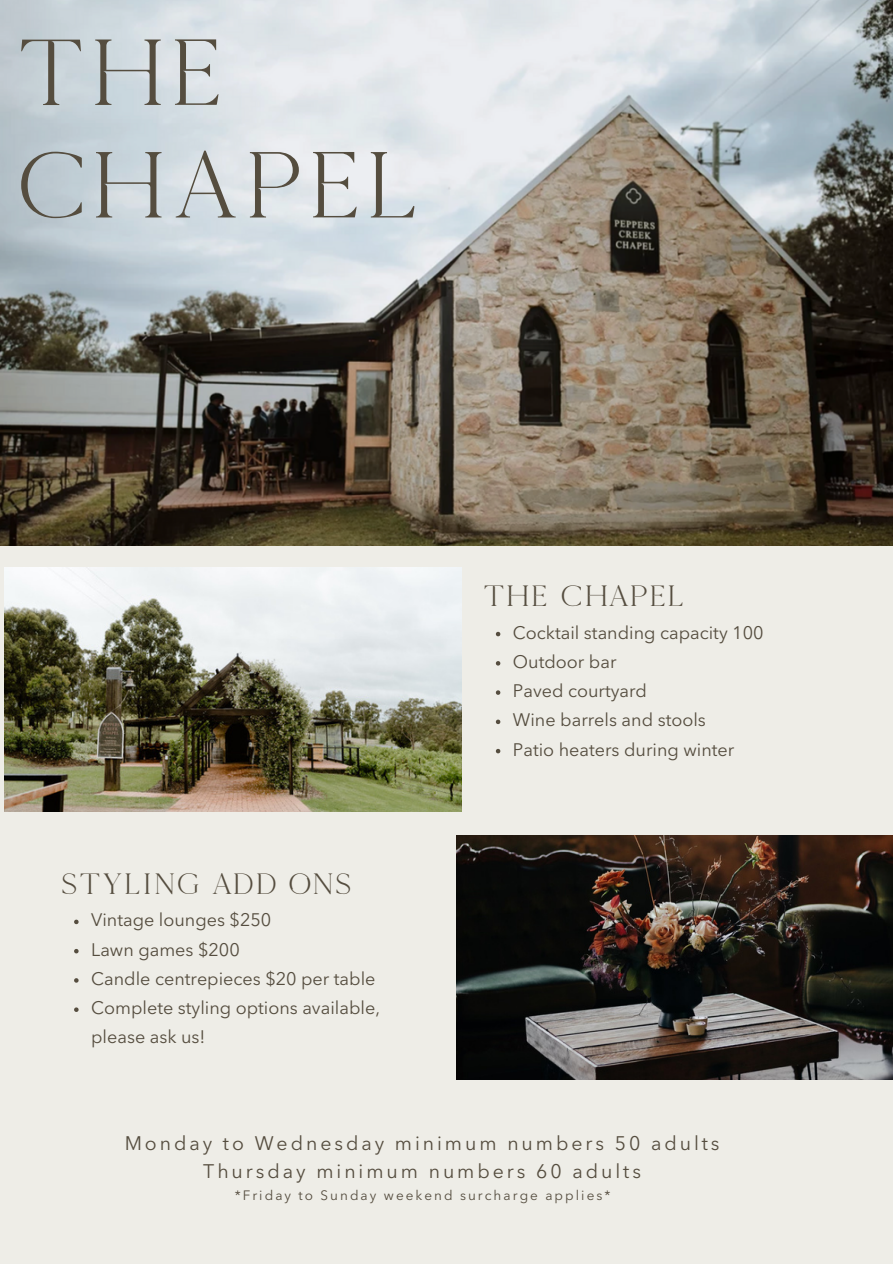
<style>
.page{position:relative;width:893px;height:1264px;background:#fff}
.page>*{position:absolute;margin:0;border:0;box-sizing:border-box;transform-origin:0 0}
.t1{font:96px/112.5px "Kinfolk";color:#554d3f}
.t2{font:30px "Kinfolk";color:#554d3f}
.t3{font:19.5px "Avenir Next LT Pro";letter-spacing:.15em;color:#554d3f}
.t4{font:18px/29.2px "Avenir Next LT Pro";color:#554d3f}
.t5{font:13.5px "Avenir Next LT Pro";letter-spacing:.15em;color:#554d3f}
</style>
<div class="page">
<div style="left:0;top:0;width:892px;height:1263px;background:#eeede7"></div>
<img style="left:0;top:0;width:892px;height:546px">
<img style="left:5px;top:567px;width:456px;height:244px">
<svg style="left:496px;top:632px;width:4px;height:4px"></svg>
<svg style="left:496px;top:661px;width:4px;height:4px"></svg>
<svg style="left:496px;top:690px;width:4px;height:5px"></svg>
<svg style="left:496px;top:719px;width:4px;height:5px"></svg>
<svg style="left:496px;top:749px;width:4px;height:4px"></svg>
<svg style="left:74px;top:919px;width:5px;height:5px"></svg>
<svg style="left:74px;top:949px;width:5px;height:4px"></svg>
<svg style="left:74px;top:978px;width:5px;height:4px"></svg>
<svg style="left:74px;top:1007px;width:5px;height:4px"></svg>
<img style="left:456px;top:835px;width:436px;height:244px">
<p class="t1" style="left:14px;top:14px;width:409px">THE<br>CHAPEL</p>
<h2 class="t2" style="left:61px;top:865px;width:293px">STYLING ADD ONS</h2>
<p class="t4" style="left:91px;top:907px;width:290px">Vintage lounges $250<br>Lawn games $200<br>Candle centrepieces $20 per table<br>Complete styling options available, please ask us!</p>
<h2 class="t2" style="left:482px;top:577px;width:204px">THE CHAPEL</h2>
<p class="t4" style="left:513px;top:619px;width:252px">Cocktail standing capacity 100<br>Outdoor bar<br>Paved courtyard<br>Wine barrels and stools<br>Patio heaters during winter</p>
<p class="t3" style="left:125px;top:1135px;width:596px">Monday to Wednesday minimum numbers 50 adults</p>
<p class="t3" style="left:203px;top:1162px;width:439px">Thursday minimum numbers 60 adults</p>
<p class="t5" style="left:235px;top:1189px;width:377px">*Friday to Sunday weekend surcharge applies*</p>
</div>
